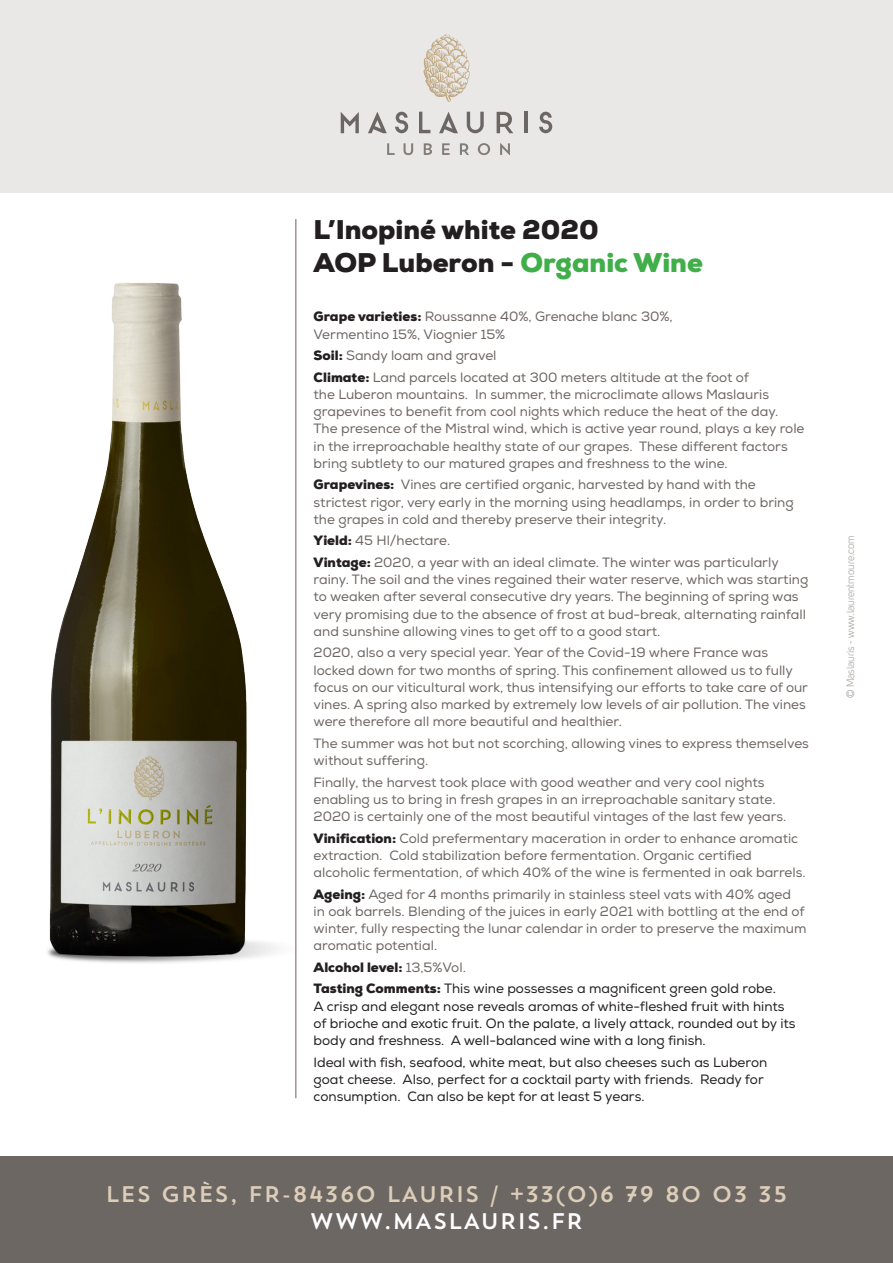
<style>
.page{position:relative;width:893px;height:1263px;background:#fff}
.page>*{position:absolute;margin:0;border:0;box-sizing:border-box;transform-origin:0 0}
.t1{font:900 27px "Nexa";color:#231f20}
.t2{font:22.5px "Trend Sans One";color:#dcceb9}
.t3{font:22.5px "Trend Sans One";color:#fff}
.t4{font:13.5px/17.2px "Nexa";color:#6d6763}
.t5{font:13.5px/17.2px "Nexa";color:#231f20}
.t6{font:900 13.5px "Nexa";color:#231f20}
.t7{font:10.5px "Uni Sans Book";color:#a6a19c}
.s1{color:#40ae49}
.s2{font-weight:900;color:#231f20}
.s3{font-weight:400;color:#6d6763}
.s4{font-weight:900}
</style>
<div class="page">
<div style="left:0;top:0;width:893px;height:193px;background:#e9e8e7"></div>
<svg style="left:423px;top:34px;width:47px;height:68px"></svg>
<svg style="left:341px;top:112px;width:18px;height:21px"></svg>
<svg style="left:368px;top:112px;width:19px;height:21px"></svg>
<svg style="left:395px;top:112px;width:13px;height:21px"></svg>
<svg style="left:419px;top:112px;width:11px;height:21px"></svg>
<svg style="left:439px;top:112px;width:19px;height:21px"></svg>
<svg style="left:467px;top:112px;width:17px;height:21px"></svg>
<svg style="left:497px;top:112px;width:16px;height:21px"></svg>
<hr style="left:525px;top:112px;width:3px;height:21px;background:#6d6763">
<svg style="left:539px;top:112px;width:13px;height:21px"></svg>
<svg style="left:387px;top:143px;width:8px;height:12px"></svg>
<svg style="left:403px;top:143px;width:10px;height:12px"></svg>
<svg style="left:424px;top:143px;width:8px;height:12px"></svg>
<svg style="left:442px;top:143px;width:8px;height:12px"></svg>
<svg style="left:460px;top:143px;width:9px;height:12px"></svg>
<svg style="left:478px;top:143px;width:12px;height:12px"></svg>
<svg style="left:500px;top:143px;width:10px;height:12px"></svg>
<div style="left:0;top:1156px;width:893px;height:107px;background:#6d6763"></div>
<hr style="left:295px;top:219px;width:2px;height:879px;background:#9d9592">
<img style="left:47px;top:219px;width:250px;height:746px">
<p class="t1" style="left:314px;top:212px;width:287px">L’Inopiné white 2020</p>
<p class="t1" style="left:314px;top:245px;width:391px">AOP Luberon - <span class="s1">Organic Wine</span></p>
<p class="t4" style="left:314px;top:308px;width:361px"><span class="s2">Grape varieties:</span> Roussanne 40%, Grenache blanc 30%,<br>Vermentino 15%, Viognier 15%</p>
<p class="t4" style="left:314px;top:347px;width:185px"><span class="s2">Soil:</span> Sandy loam and gravel</p>
<p class="t4" style="left:314px;top:369px;width:492px"><span class="s2">Climate:</span> Land parcels located at 300 meters altitude at the foot of<br>the Luberon mountains. In summer, the microclimate allows Maslauris grapevines to benefit from cool nights which reduce the heat of the day.<br>The presence of the Mistral wind, which is active year round, plays a key role in the irreproachable healthy state of our grapes. These different factors bring subtlety to our matured grapes and freshness to the wine.</p>
<p class="t4" style="left:314px;top:476px;width:482px"><span class="s2">Grapevines:</span> Vines are certified organic, harvested by hand with the strictest rigor, very early in the morning using headlamps, in order to bring the grapes in cold and thereby preserve their integrity.</p>
<p class="t4" style="left:314px;top:532px;width:138px"><span class="s2">Yield:</span> 45 Hl/hectare.</p>
<p class="t4" style="left:314px;top:554px;width:496px"><span class="s2">Vintage:</span> 2020, a year with an ideal climate. The winter was particularly rainy. The soil and the vines regained their water reserve, which was starting to weaken after several consecutive dry years. The beginning of spring was very promising due to the absence of frost at bud-break, alternating rainfall and sunshine allowing vines to get off to a good start.</p>
<p class="t4" style="left:314px;top:644px;width:496px">2020, also a very special year. Year of the Covid-19 where France was locked down for two months of spring. This confinement allowed us to fully focus on our viticultural work, thus intensifying our efforts to take care of our vines. A spring also marked by extremely low levels of air pollution. The vines were therefore all more beautiful and healthier.</p>
<p class="t4" style="left:314px;top:735px;width:497px">The summer was hot but not scorching, allowing vines to express themselves without suffering.</p>
<p class="t4" style="left:314px;top:774px;width:474px">Finally, the harvest took place with good weather and very cool nights enabling us to bring in fresh grapes in an irreproachable sanitary state.<br>2020 is certainly one of the most beautiful vintages of the last few years.</p>
<p class="t4" style="left:314px;top:830px;width:494px"><span class="s2">Vinification:</span> Cold prefermentary maceration in order to enhance aromatic extraction. Cold stabilization before fermentation. Organic certified alcoholic fermentation, of which 40% of the wine is fermented in oak barrels.</p>
<p class="t4" style="left:314px;top:886px;width:494px"><span class="s2">Ageing:</span> Aged for 4 months primarily in stainless steel vats with 40% aged<br>in oak barrels. Blending of the juices in early 2021 with bottling at the end of winter, fully respecting the lunar calendar in order to preserve the maximum aromatic potential.</p>
<p class="t6" style="left:314px;top:958px;width:154px">Alcohol level: <span class="s3">13,5%Vol.</span></p>
<p class="t5" style="left:314px;top:980px;width:483px"><span class="s4">Tasting Comments:</span> This wine possesses a magnificent green gold robe.<br>A crisp and elegant nose reveals aromas of white-fleshed fruit with hints of brioche and exotic fruit. On the palate, a lively attack, rounded out by its body and freshness. A well-balanced wine with a long finish.</p>
<p class="t5" style="left:314px;top:1054px;width:455px">Ideal with fish, seafood, white meat, but also cheeses such as Luberon goat cheese. Also, perfect for a cocktail party with friends. Ready for consumption. Can also be kept for at least 5 years.</p>
<p class="t2" style="left:105px;top:1180px;width:684px">LES GRÈS, FR-84360 LAURIS / +33(0)6 79 80 03 35</p>
<p class="t3" style="left:309px;top:1207px;width:275px">WWW.MASLAURIS.FR</p>
<p class="t7" style="left:844px;top:698px;width:164px;rotate:-90deg">© Maslauris - www.laurentmoure.com</p>
</div>
